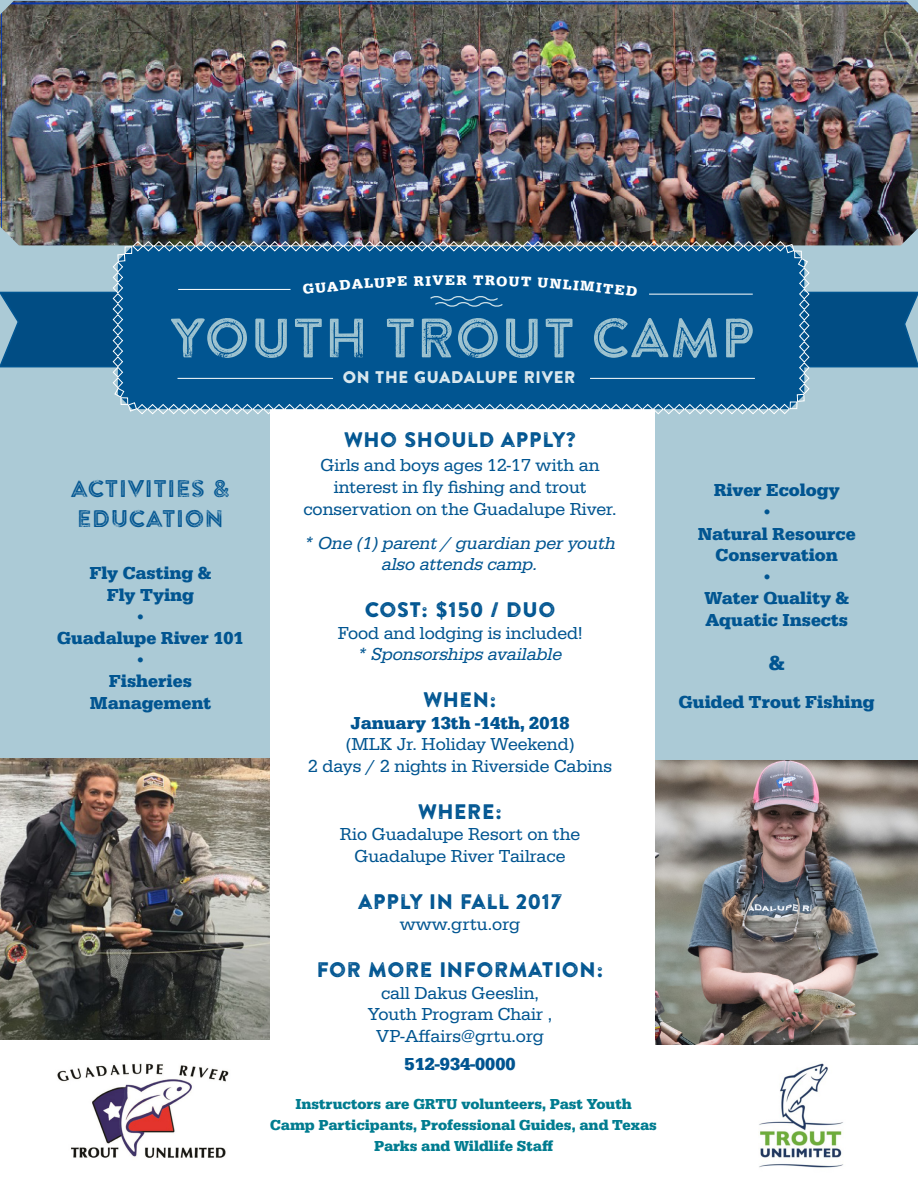
<style>
.page{position:relative;width:918px;height:1188px;background:#fff}
.page>*{position:absolute;margin:0;border:0;box-sizing:border-box;transform-origin:0 0}
.t1{font:55.2px "Brandon Printed Inline";color:#9ec3d0}
.t2{font:24px "Brandon Printed Inline";color:#015591}
.t3{font:21px "Brandon Printed One";color:#015591}
.t4{font:700 21px "Serifa";color:#015591}
.t5{font:18px "Serifa";color:#015591}
.t6{font:700 18px "Serifa";color:#015591}
.t7{font:italic 18px "Serifa";color:#015591}
.t8{font:16.8px "Brandon Printed One";color:#dfebf0}
.t9{font:700 15px "Serifa";color:#017c90}
.t10{font:700 14.4px "Serifa";color:#fff}
</style>
<div class="page">
<div style="left:0;top:0;width:918px;height:1039px;background:#abcad6"></div>
<svg style="left:0;top:291px;width:918px;height:77px;background:#0e578b"></svg>
<div style="left:270px;top:32px;width:385px;height:1150px;background:#fff"></div>
<img style="left:57px;top:1063px;width:172px;height:95px">
<img style="left:758px;top:1063px;width:85px;height:105px">
<img style="left:0;top:758px;width:270px;height:282px">
<img style="left:0;top:1px;width:918px;height:244px">
<img style="left:656px;top:760px;width:262px;height:284px">
<svg style="left:112px;top:240px;width:698px;height:175px;background:#156096"></svg>
<p class="t10" style="left:445px;top:272px;width:23px">ER</p>
<p class="t1" style="left:170px;top:303px;width:587px">YOUTH TROUT CAMP</p>
<p class="t8" style="left:343px;top:367px;width:235px">ON THE GUADALUPE RIVER</p>
<p class="t2" style="left:71px;top:473px;width:161px">ACTIVITIES &amp;</p>
<p class="t2" style="left:77px;top:504px;width:149px">EDUCATION</p>
<p class="t6" style="left:89px;top:563px;width:124px">Fly Casting &amp;</p>
<p class="t6" style="left:107px;top:584px;width:89px">Fly Tying</p>
<p class="t6" style="left:135px;top:606px;width:14px">•</p>
<p class="t6" style="left:57px;top:628px;width:188px">Guadalupe River 101</p>
<p class="t6" style="left:135px;top:649px;width:14px">•</p>
<p class="t6" style="left:109px;top:671px;width:85px">Fisheries</p>
<p class="t6" style="left:90px;top:692px;width:123px">Management</p>
<p class="t3" style="left:344px;top:426px;width:234px">WHO SHOULD APPLY?</p>
<p class="t5" style="left:320px;top:455px;width:281px">Girls and boys ages 12-17 with an</p>
<p class="t5" style="left:334px;top:477px;width:254px">interest in fly fishing and trout</p>
<p class="t5" style="left:303px;top:498px;width:315px">conservation on the Guadalupe River.</p>
<p class="t7" style="left:304px;top:533px;width:313px">* One (1) parent / guardian per youth</p>
<p class="t7" style="left:382px;top:554px;width:157px">also attends camp.</p>
<p class="t3" style="left:364px;top:596px;width:193px">COST: $150 / DUO</p>
<p class="t5" style="left:338px;top:623px;width:246px">Food and lodging is included!</p>
<p class="t7" style="left:358px;top:644px;width:207px">* Sponsorships available</p>
<p class="t3" style="left:423px;top:686px;width:75px">WHEN:</p>
<p class="t6" style="left:351px;top:712px;width:221px">January 13th -14th, 2018</p>
<p class="t5" style="left:346px;top:734px;width:230px">(MLK Jr. Holiday Weekend)</p>
<p class="t5" style="left:308px;top:756px;width:305px">2 days / 2 nights in Riverside Cabins</p>
<p class="t3" style="left:418px;top:798px;width:86px">WHERE:</p>
<p class="t5" style="left:340px;top:824px;width:242px">Rio Guadalupe Resort on the</p>
<p class="t5" style="left:355px;top:846px;width:212px">Guadalupe River Tailrace</p>
<p class="t3" style="left:358px;top:888px;width:206px">APPLY IN FALL 2017</p>
<p class="t5" style="left:400px;top:914px;width:122px">www.grtu.org</p>
<p class="t3" style="left:316px;top:956px;width:289px">FOR MORE INFORMATION:</p>
<p class="t5" style="left:381px;top:983px;width:160px">call Dakus Geeslin,</p>
<p class="t5" style="left:368px;top:1004px;width:186px">Youth Program Chair ,</p>
<p class="t5" style="left:376px;top:1026px;width:169px">VP-Affairs@grtu.org</p>
<p class="t6" style="left:405px;top:1053px;width:112px">512-934-0000</p>
<p class="t9" style="left:295px;top:1095px;width:338px">Instructors are GRTU volunteers, Past Youth</p>
<p class="t9" style="left:270px;top:1116px;width:388px">Camp Participants, Professional Guides, and Texas</p>
<p class="t9" style="left:374px;top:1137px;width:180px">Parks and Wildlife Staff</p>
<p class="t6" style="left:714px;top:480px;width:128px">River Ecology</p>
<p class="t6" style="left:761px;top:501px;width:14px">•</p>
<p class="t6" style="left:698px;top:523px;width:159px">Natural Resource</p>
<p class="t6" style="left:716px;top:544px;width:124px">Conservation</p>
<p class="t6" style="left:761px;top:566px;width:14px">•</p>
<p class="t6" style="left:705px;top:588px;width:146px">Water Quality &amp;</p>
<p class="t6" style="left:705px;top:609px;width:144px">Aquatic Insects</p>
<p class="t4" style="left:769px;top:650px;width:17px">&amp;</p>
<p class="t6" style="left:679px;top:692px;width:197px">Guided Trout Fishing</p>
</div>
